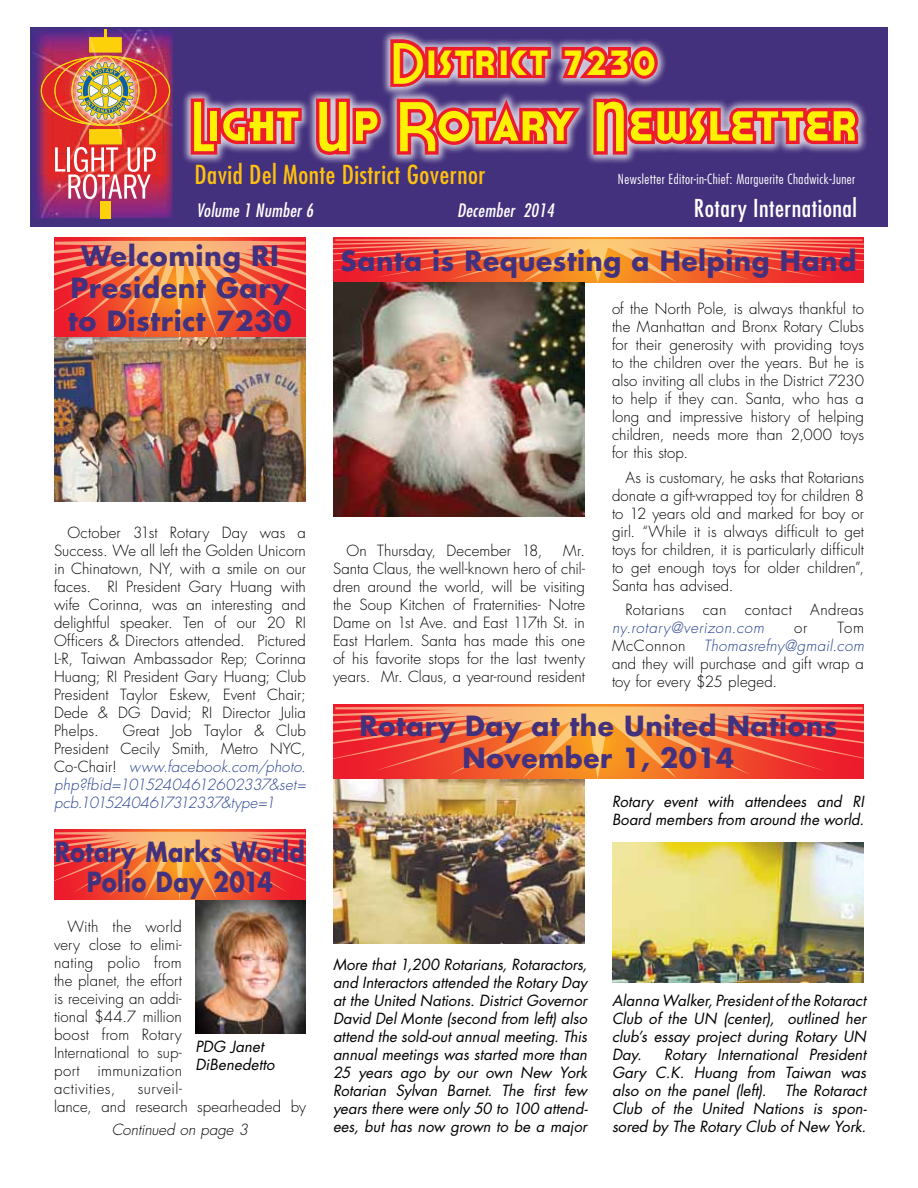
<style>
.page{position:relative;width:918px;height:1188px;background:#fff}
.page>*{position:absolute;margin:0;border:0;box-sizing:border-box;transform-origin:0 0}
.t1{font:52.5px "Honest Johns";letter-spacing:.03em;color:#fff200}
.t2{font:43.5px "Honest Johns";letter-spacing:.04em;color:#fff200}
.t3{font:700 27px/32.4px "Futura";letter-spacing:.02em;color:#44317d;text-align:center}
.t4{font:700 27px/30px "Futura";letter-spacing:.02em;color:#44317d;text-align:center;scale:.84 1}
.t5{font:condensed 25.5px "Futura";letter-spacing:.02em;color:#fec00f}
.t6{font:condensed 24px "Futura";letter-spacing:.02em;color:#fff}
.t7{font:italic condensed 18px "Futura";letter-spacing:.02em;color:#fff}
.t8{font:300 15px/18px "Futura";letter-spacing:.01em;color:#000;text-align:justify}
.t9{font:italic 15px/18px "Futura";color:#000;text-align:justify}
.t10{font:italic 300 15px/18px "Futura";letter-spacing:-.005em;color:#25408f;text-align:justify}
.t11{font:italic 300 15px "Futura";letter-spacing:.045em;color:#25408f}
.t12{font:italic 300 15px "Futura";color:#000}
.t13{font:300 condensed 13.5px "Futura";letter-spacing:.03em;color:#fff;scale:1.05 1}
.s1{font-style:normal;color:#000}
.s2{font-style:italic;color:#25408f}
</style>
<div class="page">
<img style="left:195px;top:901px;width:111px;height:133px">
<img style="left:333px;top:780px;width:252px;height:164px">
<div style="left:30px;top:27px;width:858px;height:200px;background:#44317d"></div>
<img style="left:32px;top:29px;width:141px;height:25px">
<img style="left:33px;top:54px;width:8px;height:164px">
<img style="left:170px;top:54px;width:3px;height:164px">
<img style="left:41px;top:29px;width:129px;height:189px">
<div style="left:181px;top:29px;width:687px;height:135px;background:#fff;opacity:.75"></div>
<svg style="left:187px;top:95px;width:118px;height:63px"></svg>
<svg style="left:313px;top:35px;width:551px;height:125px"></svg>
<svg style="left:54px;top:238px;width:252px;height:3px"></svg>
<svg style="left:54px;top:241px;width:252px;height:97px"></svg>
<img style="left:54px;top:338px;width:252px;height:163px">
<svg style="left:333px;top:238px;width:531px;height:1px"></svg>
<svg style="left:333px;top:239px;width:531px;height:44px"></svg>
<img style="left:333px;top:283px;width:252px;height:233px">
<svg style="left:333px;top:704px;width:531px;height:3px"></svg>
<svg style="left:333px;top:707px;width:531px;height:73px"></svg>
<img style="left:612px;top:842px;width:252px;height:141px">
<svg style="left:54px;top:829px;width:252px;height:3px"></svg>
<svg style="left:54px;top:832px;width:252px;height:69px"></svg>
<h2 class="t2" style="left:389px;top:35px;width:268px">District 7230</h2>
<h1 class="t1" style="left:189px;top:93px;width:669px">Light Up Rotary Newsletter</h1>
<h3 class="t5" style="left:194px;top:158px;width:293px">David Del Monte District Governor</h3>
<p class="t7" style="left:457px;top:199px;width:98px">December 2014</p>
<h3 class="t6" style="left:694px;top:193px;width:164px">Rotary International</h3>
<p class="t13" style="left:618px;top:170px;width:227px">Newsletter Editor-in-Chief: Marguerite Chadwick-Juner</p>
<p class="t7" style="left:197px;top:199px;width:118px">Volume 1 Number 6</p>
<h3 class="t3" style="left:68px;top:239px;width:225px">Welcoming RI<br>President Gary to District 7230</h3>
<p class="t8" style="left:54px;top:523px;width:254px;text-indent:14px">October 31st Rotary Day was a Success. We all left the Golden Unicorn in Chinatown, NY, with a smile on our faces. RI President Gary Huang with wife Corinna, was an interesting and delightful speaker. Ten of our 20 RI Officers &amp; Directors attended. Pictured L-R, Taiwan Ambassador Rep; Corinna Huang; RI President Gary Huang; Club President Taylor Eskew, Event Chair; Dede &amp; DG David; RI Director Julia Phelps.</p>
<p class="t10" style="left:54px;top:721px;width:254px;text-indent:69px"><span class="s1">Great Job Taylor &amp; Club President Cecily Smith, Metro NYC, Co-Chair!</span> www.facebook.com/photo. php?fbid=10152404612602337&amp;set= pcb.10152404617312337&amp;type=1</p>
<h3 class="t4" style="left:55px;top:836px;width:299px">Rotary Marks World<br>Polio Day 2014</h3>
<p class="t8" style="left:54px;top:917px;width:130px;text-indent:14px">With the world very close to elimi&shy;nating polio from the planet, the effort is receiving an addi&shy;tional $44.7 million boost from Rotary International to sup&shy;port immunization activities,</p>
<p class="t9" style="left:196px;top:1037px;width:81px">PDG Janet<br>DiBenedetto</p>
<p class="t8" style="left:54px;top:1079px;width:254px;text-indent:84px">surveil-<br>lance, and research spearheaded by</p>
<p class="t12" style="left:112px;top:1120px;width:138px">Continued on page 3</p>
<h3 class="t3" style="left:341px;top:244px;width:517px">Santa is Requesting a Helping Hand</h3>
<p class="t8" style="left:612px;top:300px;width:254px">of the North Pole, is always thankful to the Manhattan and Bronx Rotary Clubs for their generosity with providing toys to the children over the years. But he is also inviting all clubs in the District 7230 to help if they can. Santa, who has a long and impressive history of helping children, needs more than 2,000 toys for this stop.</p>
<p class="t8" style="left:612px;top:468px;width:254px;text-indent:14px">As is customary, he asks that Rotarians donate a gift-wrapped toy for children 8 to 12 years old and marked for boy or girl. “While it is always difficult to get toys for children, it is particularly difficult to get enough toys for older children”, Santa has advised.</p>
<p class="t8" style="left:626px;top:601px;width:240px">Rotarians can contact Andreas</p>
<p class="t11" style="left:612px;top:618px;width:154px">ny.rotary@verizon.com</p>
<p class="t8" style="left:794px;top:619px;width:15px">or</p>
<p class="t8" style="left:346px;top:542px;width:198px">On Thursday, December 18,</p>
<p class="t8" style="left:333px;top:542px;width:254px;text-indent:230px">Mr.<br>Santa Claus, the well-known hero of chil&shy;dren around the world, will be visiting the Soup Kitchen of Fraternities- Notre Dame on 1st Ave. and East 117th St. in East Harlem. Santa has made this one of his favorite stops for the last twenty years. Mr. Claus, a year-round resident</p>
<p class="t8" style="left:612px;top:619px;width:254px;text-indent:225px">Tom McConnon <span class="s2">Thomasrefny@gmail.com </span>and they will purchase and gift wrap a toy for every $25 pleged.</p>
<h3 class="t3" style="left:360px;top:708px;width:479px">Rotary Day at the United Nations<br>November 1, 2014</h3>
<p class="t9" style="left:612px;top:792px;width:253px">Rotary event with attendees and RI<br>Board members from around the world.</p>
<p class="t9" style="left:333px;top:956px;width:256px">More that 1,200 Rotarians, Rotaractors, and Interactors attended the Rotary Day at the United Nations. District Governor David Del Monte (second from left) also attend the sold-out annual meeting. This annual meetings was started more than 25 years ago by our own New York Rotarian Sylvan Barnet. The first few years there were only 50 to 100 attend&shy;ees, but has now grown to be a major</p>
<p class="t9" style="left:612px;top:991px;width:256px">Alanna Walker, President of the Rotaract Club of the UN (center), outlined her club’s essay project during Rotary UN Day.</p>
<p class="t9" style="left:612px;top:1045px;width:256px;text-indent:52px">Rotary International President Gary C.K. Huang from Taiwan was also on the panel (left). The Rotaract Club of the United Nations is spon&shy;sored by The Rotary Club of New York.</p>
</div>
